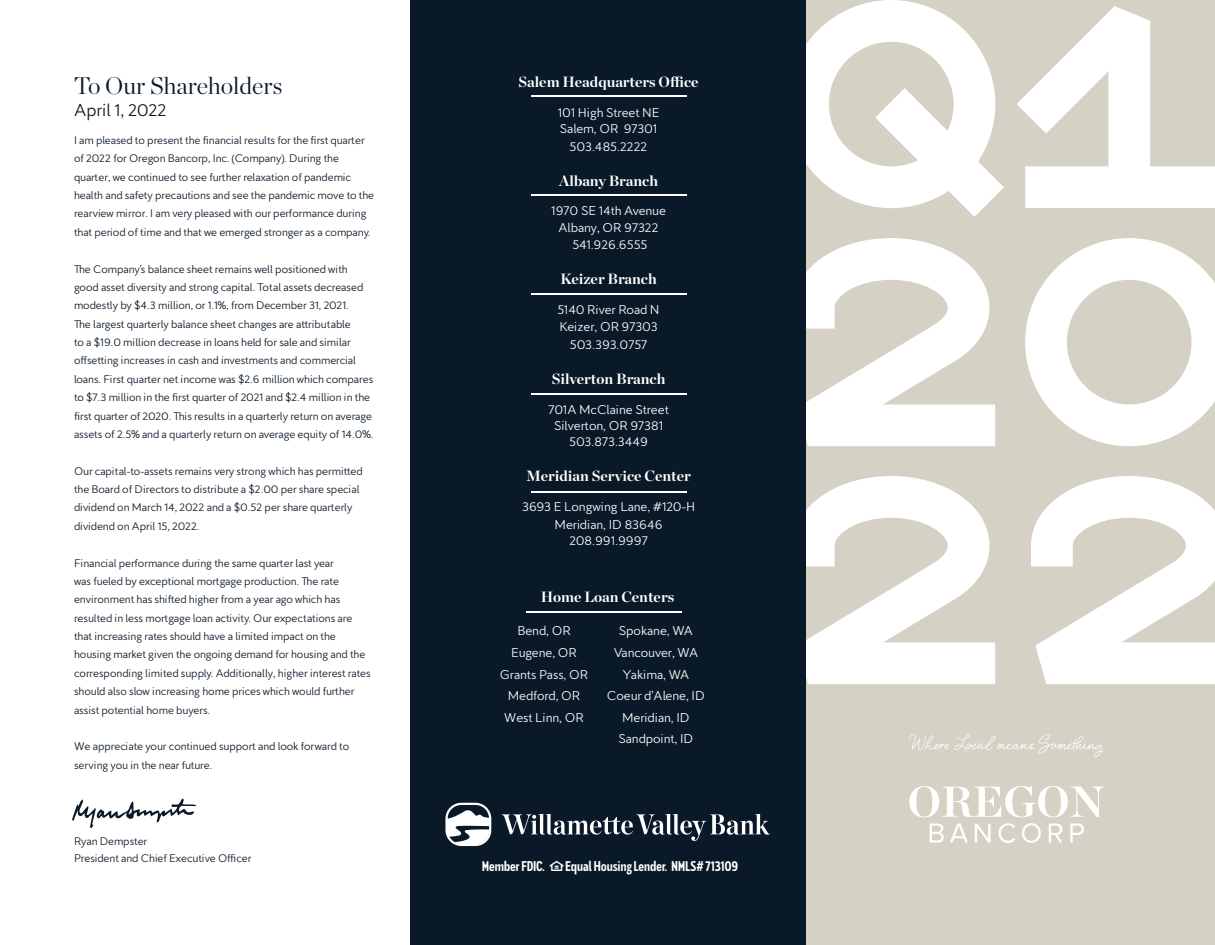
<style>
.page{position:relative;width:1215px;height:945px;background:#fff}
.page>*{position:absolute;margin:0;border:0;box-sizing:border-box;transform-origin:0 0}
.t1{font:300 24px "Chronicle Display";color:#091928}
.t2{font:16.5px "Valley Sans Pro";color:#091928}
.t3{font:700 14.85px "Chronicle Display";color:#fff}
.t4{font:13.5px "Valley Sans Pro";color:#fff}
.t5{font:12.15px/21.6px "Valley Sans Pro";color:#fff;text-align:center}
.t6{font:10.5px/18.3px "Valley Sans Pro";color:#091928}
</style>
<div class="page">
<div style="left:806px;top:0;width:409px;height:945px;background:#d5d1c4"></div>
<svg style="left:806px;top:0;width:409px;height:684px"></svg>
<div style="left:410px;top:0;width:396px;height:945px;background:#091928"></div>
<svg style="left:909px;top:786px;width:195px;height:57px"></svg>
<svg style="left:909px;top:734px;width:195px;height:24px"></svg>
<hr style="left:531px;top:95px;width:155px;height:2px;background:#fff">
<hr style="left:531px;top:195px;width:155px;height:1px;background:#fff">
<hr style="left:531px;top:294px;width:155px;height:1px;background:#fff">
<hr style="left:531px;top:491px;width:155px;height:2px;background:#fff">
<hr style="left:531px;top:393px;width:155px;height:1px;background:#fff">
<hr style="left:526px;top:611px;width:155px;height:2px;background:#fff">
<svg style="left:72px;top:799px;width:124px;height:29px"></svg>
<svg style="left:445px;top:803px;width:46px;height:43px"></svg>
<svg style="left:502px;top:814px;width:268px;height:27px"></svg>
<p class="t1" style="left:74px;top:68px;width:210px">To Our Shareholders</p>
<p class="t2" style="left:74px;top:99px;width:94px">April 1, 2022</p>
<p class="t6" style="left:74px;top:131px;width:302px">I am pleased to present the financial results for the first quarter of 2022 for Oregon Bancorp, Inc. (Company). During the quarter, we continued to see further relaxation of pandemic health and safety precautions and see the pandemic move to the rearview mirror. I am very pleased with our performance during that period of time and that we emerged stronger as a company.</p>
<p class="t6" style="left:74px;top:260px;width:301px">The Company’s balance sheet remains well positioned with good asset diversity and strong capital. Total assets decreased modestly by $4.3 million, or 1.1%, from December 31, 2021.<br>The largest quarterly balance sheet changes are attributable<br>to a $19.0 million decrease in loans held for sale and similar offsetting increases in cash and investments and commercial loans. First quarter net income was $2.6 million which compares to $7.3 million in the first quarter of 2021 and $2.4 million in the first quarter of 2020. This results in a quarterly return on average assets of 2.5% and a quarterly return on average equity of 14.0%.</p>
<p class="t6" style="left:74px;top:462px;width:290px">Our capital-to-assets remains very strong which has permitted the Board of Directors to distribute a $2.00 per share special dividend on March 14, 2022 and a $0.52 per share quarterly dividend on April 15, 2022.</p>
<p class="t6" style="left:74px;top:554px;width:298px">Financial performance during the same quarter last year<br>was fueled by exceptional mortgage production. The rate environment has shifted higher from a year ago which has resulted in less mortgage loan activity. Our expectations are that increasing rates should have a limited impact on the housing market given the ongoing demand for housing and the corresponding limited supply. Additionally, higher interest rates should also slow increasing home prices which would further assist potential home buyers.</p>
<p class="t6" style="left:74px;top:737px;width:277px">We appreciate your continued support and look forward to serving you in the near future.</p>
<p class="t6" style="left:74px;top:832px;width:75px">Ryan Dempster</p>
<p class="t6" style="left:74px;top:849px;width:179px">President and Chief Executive Officer</p>
<p class="t3" style="left:518px;top:70px;width:182px">Salem Headquarters Office</p>
<p class="t5" style="left:558px;top:102px;width:103px">101 High Street NE</p>
<p class="t5" style="left:560px;top:118px;width:99px">Salem, OR 97301</p>
<p class="t5" style="left:570px;top:135px;width:79px">503.485.2222</p>
<p class="t3" style="left:559px;top:168px;width:101px">Albany Branch</p>
<p class="t5" style="left:551px;top:200px;width:116px">1970 SE 14th Avenue</p>
<p class="t5" style="left:558px;top:216px;width:102px">Albany, OR 97322</p>
<p class="t5" style="left:572px;top:234px;width:77px">541.926.6555</p>
<p class="t3" style="left:560px;top:267px;width:98px">Keizer Branch</p>
<p class="t5" style="left:558px;top:299px;width:104px">5140 River Road N</p>
<p class="t5" style="left:559px;top:316px;width:100px">Keizer, OR 97303</p>
<p class="t5" style="left:570px;top:334px;width:79px">503.393.0757</p>
<p class="t3" style="left:552px;top:367px;width:115px">Silverton Branch</p>
<p class="t5" style="left:548px;top:399px;width:122px">701A McClaine Street</p>
<p class="t5" style="left:554px;top:415px;width:111px">Silverton, OR 97381</p>
<p class="t5" style="left:569px;top:431px;width:80px">503.873.3449</p>
<p class="t3" style="left:526px;top:464px;width:166px">Meridian Service Center</p>
<p class="t5" style="left:522px;top:496px;width:174px">3693 E Longwing Lane, #120-H</p>
<p class="t5" style="left:555px;top:513px;width:110px">Meridian, ID 83646</p>
<p class="t5" style="left:569px;top:530px;width:80px">208.991.9997</p>
<p class="t3" style="left:541px;top:585px;width:135px">Home Loan Centers</p>
<p class="t5" style="left:511px;top:620px;width:67px">Bend, OR<br>Eugene, OR</p>
<p class="t5" style="left:500px;top:663px;width:90px">Grants Pass, OR</p>
<p class="t5" style="left:508px;top:685px;width:74px">Medford, OR</p>
<p class="t5" style="left:504px;top:707px;width:81px">West Linn, OR</p>
<p class="t5" style="left:619px;top:620px;width:76px">Spokane, WA</p>
<p class="t5" style="left:614px;top:642px;width:86px">Vancouver, WA</p>
<p class="t5" style="left:622px;top:663px;width:68px">Yakima, WA</p>
<p class="t5" style="left:607px;top:685px;width:99px">Coeur d’Alene, ID</p>
<p class="t5" style="left:622px;top:707px;width:69px">Meridian, ID</p>
<p class="t5" style="left:619px;top:728px;width:76px">Sandpoint, ID</p>
<p class="t4" style="left:482px;top:858px;width:259px">AFDIC AEHL ANMLS</p>
</div>
